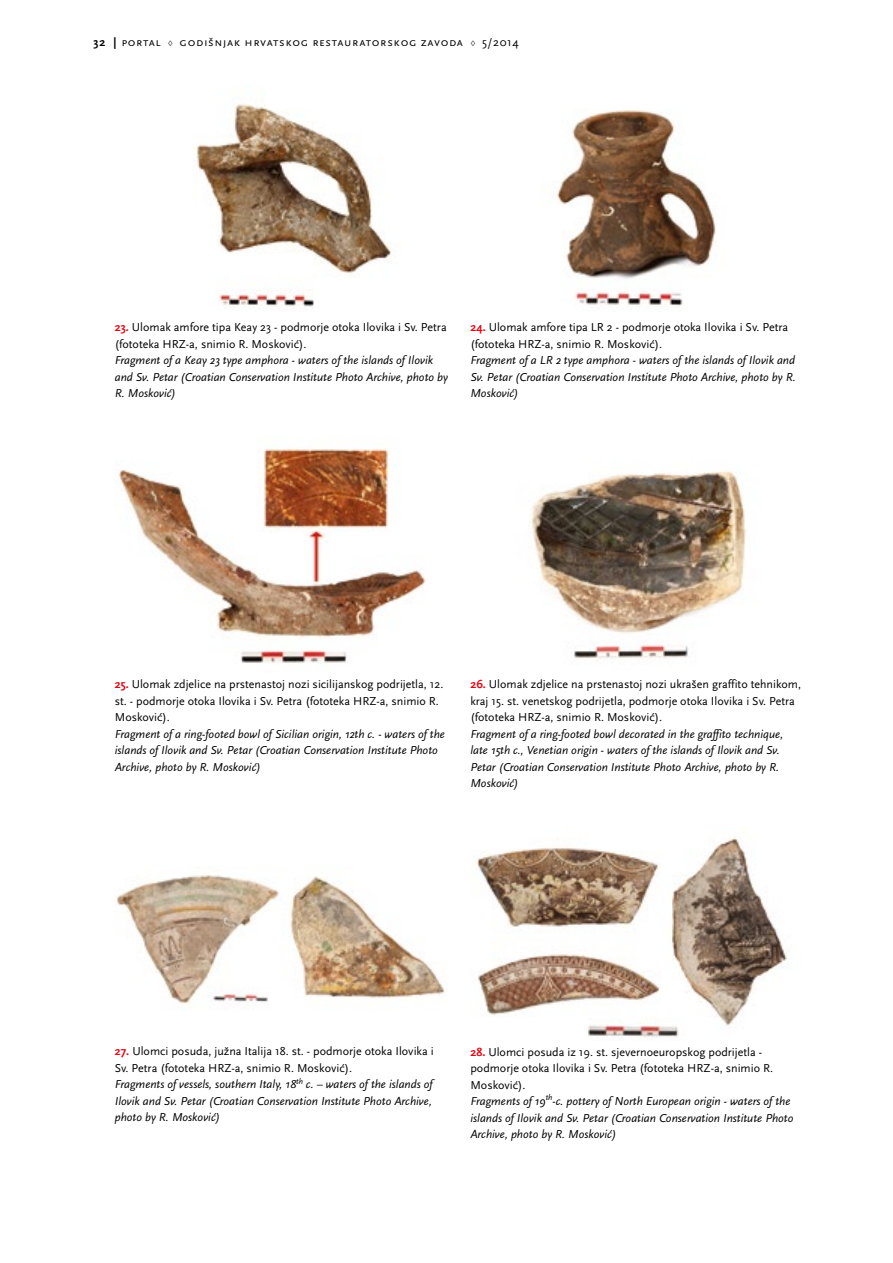
<style>
.page{position:relative;width:893px;height:1263px;background:#fff}
.page>*{position:absolute;margin:0;border:0;box-sizing:border-box;transform-origin:0 0}
.t1{font:italic 12px/16.5px "Scala Sans Pro";color:#000}
.t2{font:12px/16.5px "Scala Sans Pro";color:#000}
.t3{font:12px "Scala Sans Pro";letter-spacing:.05em;color:#000}
.s1{font-weight:700}
.s2{font-family:"Scala Pro"}
.s3{font-weight:700;color:#e30613}
.s4{font-weight:700;font-style:normal;color:#e30613}
.s5{font-style:normal}
</style>
<div class="page">
<img style="left:195px;top:104px;width:197px;height:203px">
<img style="left:552px;top:109px;width:164px;height:197px">
<img style="left:116px;top:448px;width:310px;height:216px">
<img style="left:530px;top:471px;width:217px;height:188px">
<img style="left:116px;top:875px;width:330px;height:130px">
<img style="left:476px;top:837px;width:313px;height:201px">
<p class="t3" style="left:93px;top:35px;width:427px"><span class="s1">32 |</span> portal <span class="s2">♢</span> Godišnjak Hrvatskog restauratorskog zavoda <span class="s2">♢</span> 5/2014</p>
<p class="t2" style="left:115px;top:319px;width:333px"><span class="s3">23.</span> Ulomak amfore tipa Keay 23 - podmorje otoka Ilovika i Sv. Petra (fototeka HRZ-a, snimio R. Mosković).</p>
<p class="t1" style="left:115px;top:352px;width:335px">Fragment of a Keay 23 type amphora - waters of the islands of Ilovik and Sv. Petar (Croatian Conservation Institute Photo Archive, photo by<br>R. Mosković)</p>
<p class="t2" style="left:470px;top:319px;width:319px"><span class="s3">24.</span> Ulomak amfore tipa LR 2 - podmorje otoka Ilovika i Sv. Petra (fototeka HRZ-a, snimio R. Mosković).</p>
<p class="t1" style="left:470px;top:352px;width:327px;text-align:justify">Fragment of a LR 2 type amphora - waters of the islands of Ilovik and Sv. Petar (Croatian Conservation Institute Photo Archive, photo by R.<br>Mosković)</p>
<p class="t2" style="left:115px;top:676px;width:330px"><span class="s3">25.</span> Ulomak zdjelice na prstenastoj nozi sicilijanskog podrijetla, 12. st. - podmorje otoka Ilovika i Sv. Petra (fototeka HRZ-a, snimio R.<br>Mosković).</p>
<p class="t1" style="left:115px;top:725px;width:332px">Fragment of a ring-footed bowl of Sicilian origin, 12th c. - waters of the islands of Ilovik and Sv. Petar (Croatian Conservation Institute Photo<br>Archive, photo by R. Mosković)</p>
<p class="t2" style="left:470px;top:676px;width:332px"><span class="s3">26.</span> Ulomak zdjelice na prstenastoj nozi ukrašen graffito tehnikom, kraj 15. st. venetskog podrijetla, podmorje otoka Ilovika i Sv. Petra (fototeka HRZ-a, snimio R. Mosković).</p>
<p class="t1" style="left:470px;top:725px;width:314px">Fragment of a ring-footed bowl decorated in the graffito technique, late 15th c., Venetian origin - waters of the islands of Ilovik and Sv.<br>Petar (Croatian Conservation Institute Photo Archive, photo by R.<br>Mosković)</p>
<p class="t1" style="left:115px;top:1043px;width:320px"><span class="s4">27.</span> <span class="s5">Ulomci posuda, južna Italija 18. st. - podmorje otoka Ilovika i Sv. Petra (fototeka HRZ-a, snimio R. Mosković).<br></span>Fragments of vessels, southern Italy, 18<sup>th</sup> c. – waters of the islands of Ilovik and Sv. Petar (Croatian Conservation Institute Photo Archive, photo by R. Mosković)</p>
<p class="t1" style="left:470px;top:1043px;width:325px"><span class="s4">28.</span> <span class="s5">Ulomci posuda iz 19. st. sjevernoeuropskog podrijetla - podmorje otoka Ilovika i Sv. Petra (fototeka HRZ-a, snimio R.<br>Mosković).<br></span>Fragments of 19<sup>th</sup>-c. pottery of North European origin - waters of the islands of Ilovik and Sv. Petar (Croatian Conservation Institute Photo Archive, photo by R. Mosković)</p>
</div>
